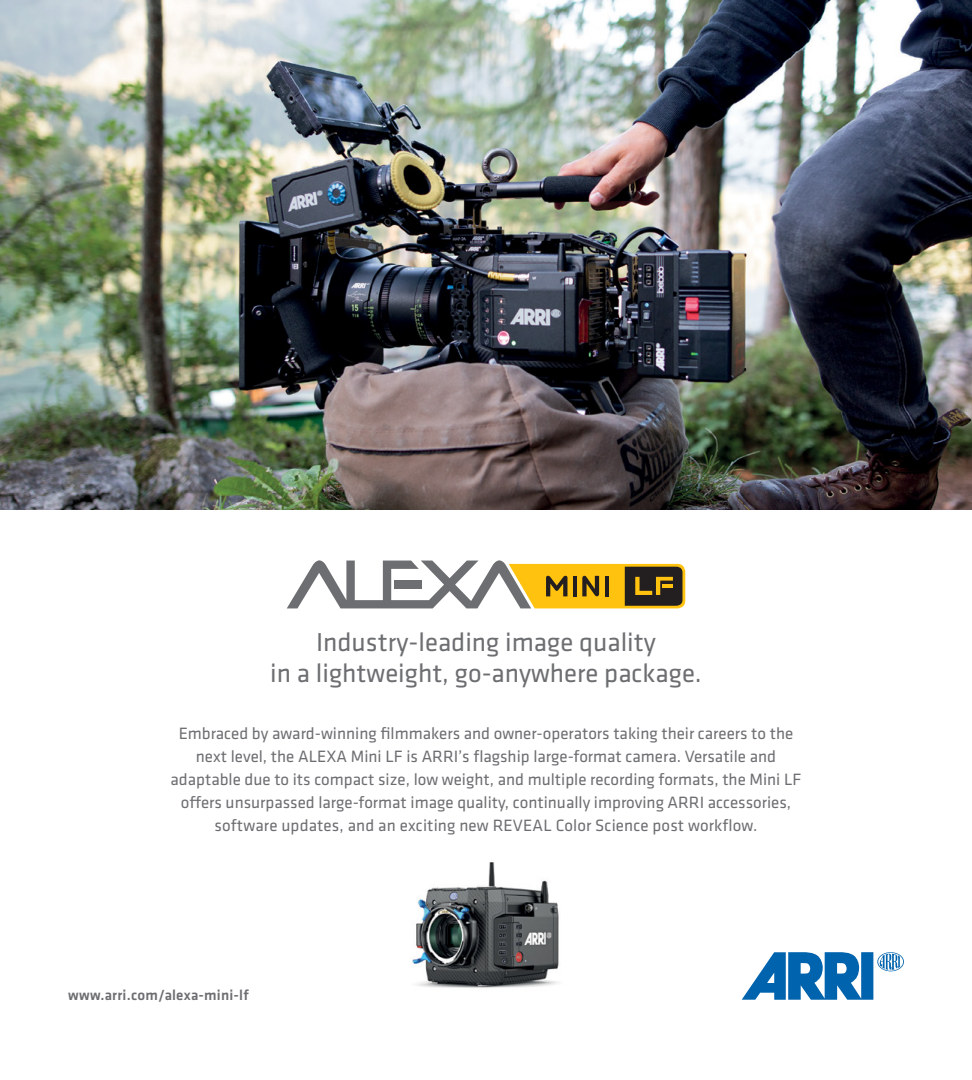
<style>
.page{position:relative;width:972px;height:1080px;background:#fff}
.page>*{position:absolute;margin:0;border:0;box-sizing:border-box;transform-origin:0 0}
.t1{font:26.85px/31.5px "Klavika";color:#6d6e71;text-align:center}
.t2{font:16.95px/23.2px "Klavika";color:#6d6e71;text-align:center}
.t3{font:500 15px "Klavika";letter-spacing:.01em;color:#6d6e71}
</style>
<div class="page">
<img style="left:0;top:0;width:972px;height:509px">
<svg style="left:742px;top:952px;width:162px;height:48px"></svg>
<img style="left:411px;top:862px;width:148px;height:126px">
<svg style="left:287px;top:560px;width:398px;height:48px"></svg>
<hr style="left:662px;top:584px;width:10px;height:4px;background:#ffc20e">
<h1 class="t1" style="left:270px;top:625px;width:433px">Industry-leading image quality<br>in a lightweight, go-anywhere package.</h1>
<p class="t2" style="left:171px;top:721px;width:632px">Embraced by award-winning filmmakers and owner-operators taking their careers to the next level, the ALEXA Mini LF is ARRI’s flagship large-format camera. Versatile and adaptable due to its compact size, low weight, and multiple recording formats, the Mini LF offers unsurpassed large-format image quality, continually improving ARRI accessories, software updates, and an exciting new REVEAL Color Science post workflow.</p>
<p class="t3" style="left:68px;top:985px;width:182px">www.arri.com/alexa-mini-lf</p>
</div>
